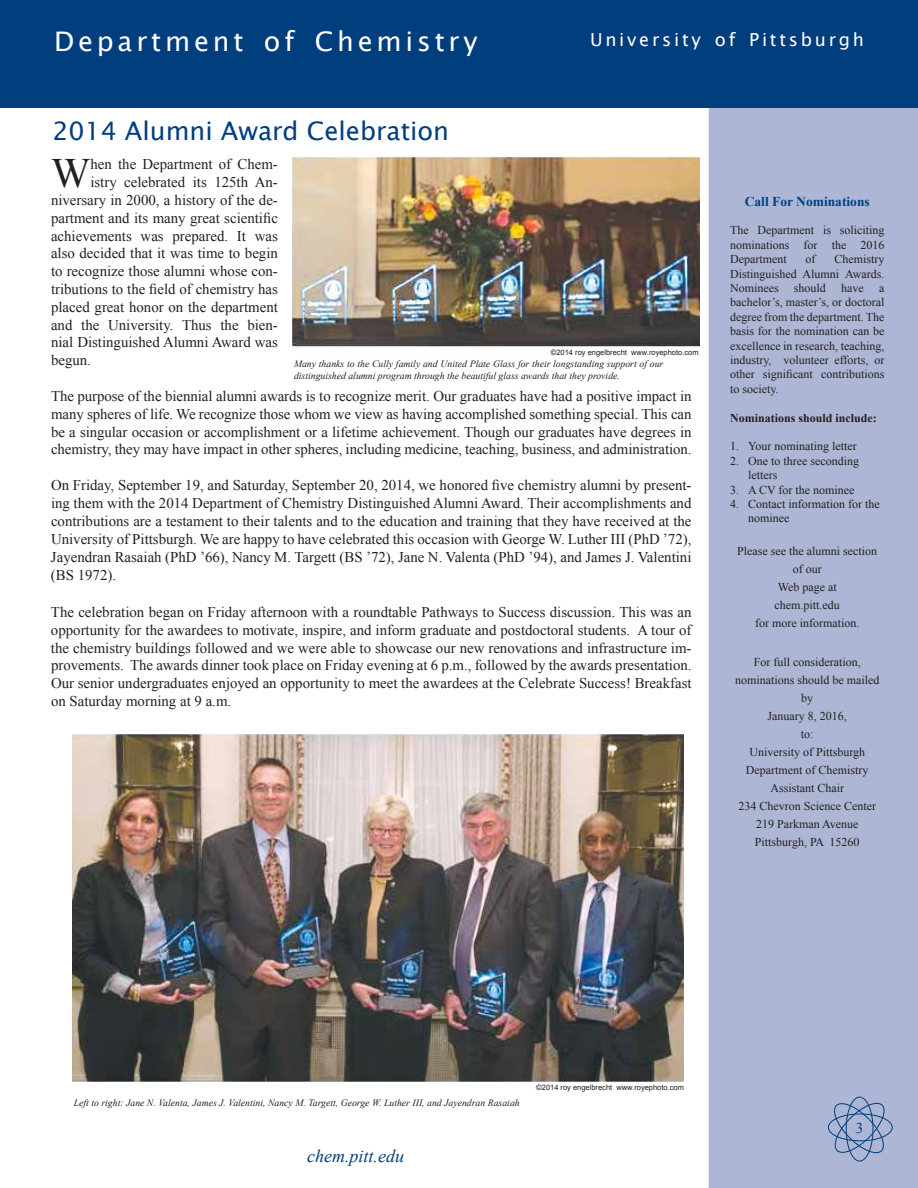
<style>
.page{position:relative;width:918px;height:1188px;background:#fff}
.page>*{position:absolute;margin:0;border:0;box-sizing:border-box;transform-origin:0 0}
.t1{font:41.7px "Times New Roman";color:#231f20}
.t2{font:27px "Lucida Sans Unicode";letter-spacing:.14em;color:#fff}
.t3{font:25.5px "Lucida Sans Unicode";color:#003e7e}
.t4{font:18px "Lucida Sans Unicode";letter-spacing:.15em;color:#fff}
.t5{font:italic 18px "Times New Roman";color:#003e7e}
.t6{font:15px "Times New Roman";color:#003e7e}
.t7{font:14.85px/17.9px "Times New Roman";color:#231f20;text-align:justify}
.t8{font:700 13.5px "Times New Roman";color:#003e7e}
.t9{font:12px/18px "Times New Roman";color:#231f20;text-align:justify}
.t10{font:700 12px "Times New Roman";color:#231f20}
.t11{font:italic 9.75px/11.7px "Times New Roman";color:#231f20}
.t12{font:7.5px "Arial";color:#231f20}
.s1{font-size:15px}
</style>
<div class="page">
<div style="left:0;top:0;width:918px;height:108px;background:#003e7e"></div>
<div style="left:709px;top:108px;width:209px;height:1080px;background:#adb6d4"></div>
<svg style="left:826px;top:1095px;width:67px;height:66px;background:#9aa9ca"></svg>
<div style="left:846px;top:1097px;width:27px;height:64px;border:1px solid #003e7e;border-radius:50%"></div>
<div style="left:828px;top:1114px;width:65px;height:27px;border:1px solid #003e7e;border-radius:50%"></div>
<img style="left:73px;top:735px;width:611px;height:346px">
<img style="left:293px;top:157px;width:407px;height:191px">
<h2 class="t2" style="left:54px;top:20px;width:425px">Department of Chemistry</h2>
<p class="t4" style="left:590px;top:26px;width:275px">University of Pittsburgh</p>
<h3 class="t3" style="left:52px;top:111px;width:398px">2014 Alumni Award Celebration</h3>
<h1 class="t1" style="left:51px;top:145px;width:41px">W</h1>
<p class="t7" style="left:90px;top:155px;width:189px">hen the Department of Chem-</p>
<p class="t7" style="left:90px;top:173px;width:189px">istry celebrated its 125th An-</p>
<p class="t7" style="left:51px;top:191px;width:228px">niversary in 2000, a history of the de-</p>
<p class="t7" style="left:51px;top:209px;width:228px">partment and its many great scientific</p>
<p class="t7" style="left:51px;top:226px;width:228px">achievements was prepared. It was</p>
<p class="t7" style="left:51px;top:244px;width:228px">also decided that it was time to begin</p>
<p class="t7" style="left:51px;top:262px;width:228px">to recognize those alumni whose con-</p>
<p class="t7" style="left:51px;top:280px;width:228px">tributions to the field of chemistry has</p>
<p class="t7" style="left:51px;top:298px;width:228px">placed great honor on the department</p>
<p class="t7" style="left:51px;top:316px;width:228px">and the University. Thus the bien-</p>
<p class="t7" style="left:51px;top:333px;width:228px">nial Distinguished Alumni Award was</p>
<p class="t7" style="left:51px;top:351px;width:42px">begun.</p>
<p class="t7" style="left:51px;top:387px;width:642px">The purpose of the biennial alumni awards is to recognize merit. Our graduates have had a positive impact in many spheres of life. We recognize those whom we view as having accomplished something special. This can be a singular occasion or accomplishment or a lifetime achievement. Though our graduates have degrees in chemistry, they may have impact in other spheres, including medicine, teaching, business, and administration.</p>
<p class="t7" style="left:51px;top:476px;width:642px">On Friday, September 19, and Saturday, September 20, 2014, we honored five chemistry alumni by present&shy;ing them with the 2014 Department of Chemistry Distinguished Alumni Award. Their accomplishments and contributions are a testament to their talents and to the education and training that they have received at the University of Pittsburgh. We are happy to have celebrated this occasion with George W. Luther III (PhD <span class="s1">’</span>72), Jayendran Rasaiah (PhD <span class="s1">’</span>66), Nancy M. Targett (BS <span class="s1">’</span>72), Jane N. Valenta (PhD <span class="s1">’</span>94), and James J. Valentini (BS 1972).</p>
<p class="t7" style="left:51px;top:603px;width:642px">The celebration began on Friday afternoon with a roundtable Pathways to Success discussion. This was an opportunity for the awardees to motivate, inspire, and inform graduate and postdoctoral students. A tour of the chemistry buildings followed and we were able to showcase our new renovations and infrastructure im&shy;provements. The awards dinner took place on Friday evening at 6 p.m., followed by the awards presentation.<br>Our senior undergraduates enjoyed an opportunity to meet the awardees at the Celebrate Success! Breakfast on Saturday morning at 9 a.m.</p>
<p class="t12" style="left:551px;top:347px;width:149px">©2014 roy engelbrecht www.royephoto.com</p>
<p class="t11" style="left:294px;top:358px;width:371px">Many thanks to the Cully family and United Plate Glass for their longstanding support of our distinguished alumni program through the beautiful glass awards that they provide.</p>
<p class="t8" style="left:745px;top:192px;width:127px">Call For Nominations</p>
<p class="t9" style="left:730px;top:223px;width:156px;line-height:14.4px">The Department is soliciting nominations for the 2016<br>Department</p>
<p class="t9" style="left:730px;top:252px;width:156px;line-height:14.4px;text-indent:104px">Chemistry Distinguished Alumni Awards.<br>Nominees</p>
<p class="t9" style="left:806px;top:250px;width:11px">of</p>
<p class="t9" style="left:794px;top:279px;width:34px">should</p>
<p class="t9" style="left:841px;top:279px;width:24px">have</p>
<p class="t9" style="left:730px;top:281px;width:156px;line-height:14.4px;text-indent:149px">a bachelor’s, master’s, or doctoral degree from the department. The basis for the nomination can be excellence in research, teaching, industry, volunteer efforts, or other significant contributions to society.</p>
<p class="t10" style="left:730px;top:409px;width:148px">Nominations should include:</p>
<p class="t9" style="left:730px;top:437px;width:128px">1. Your nominating letter</p>
<p class="t9" style="left:748px;top:453px;width:112px;line-height:14.4px;text-indent:-18px">2. One to three seconding letters</p>
<p class="t9" style="left:730px;top:480px;width:126px">3. A CV for the nominee</p>
<p class="t9" style="left:748px;top:497px;width:133px;line-height:14.4px;text-indent:-18px">4. Contact information for the nominee</p>
<p class="t9" style="left:737px;top:542px;width:141px;text-align:center">Please see the alumni section of our<br>Web page at<br>chem.pitt.edu<br>for more information.</p>
<p class="t9" style="left:735px;top:653px;width:146px;text-align:center">For full consideration, nominations should be mailed by<br>January 8, 2016,<br>to:<br>University of Pittsburgh<br>Department of Chemistry<br>Assistant Chair<br>234 Chevron Science Center<br>219 Parkman Avenue<br>Pittsburgh, PA 15260</p>
<p class="t11" style="left:74px;top:1097px;width:447px">Left to right: Jane N. Valenta, James J. Valentini, Nancy M. Targett, George W. Luther III, and Jayendran Rasaiah</p>
<p class="t5" style="left:307px;top:1144px;width:98px">chem.pitt.edu</p>
<p class="t12" style="left:536px;top:1083px;width:149px">©2014 roy engelbrecht www.royephoto.com</p>
<p class="t6" style="left:856px;top:1118px;width:9px">3</p>
</div>
